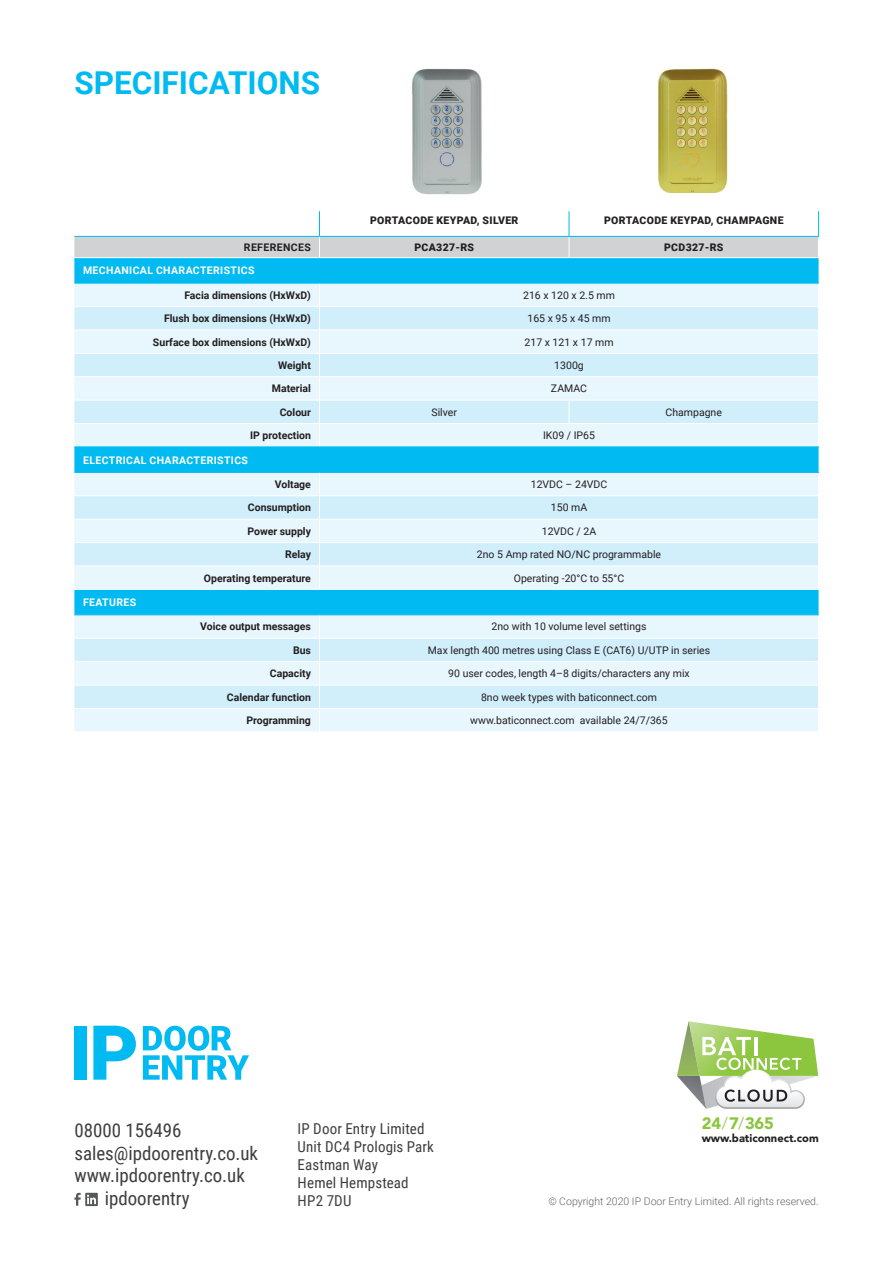
<style>
.page{position:relative;width:893px;height:1263px;background:#fff}
.page>*{position:absolute;margin:0;border:0;box-sizing:border-box;transform-origin:0 0}
.t1{font:700 31.5px "Roboto";color:#00baf1}
.t2{font:18.9px "Roboto Condensed";color:#3e3e3f}
.t3{font:900 16.5px "Avenir LT Std";color:#8bc63e}
.t4{font:15px/18px "Roboto Condensed";letter-spacing:.01em;color:#3e3e3f}
.t5{font:900 11.1px "Avenir LT Std";color:#231f20}
.t6{font:10.5px "Roboto";color:#231f20}
.t7{font:700 10.5px "Roboto";color:#231f20}
.t8{font:900 10.5px "Roboto";letter-spacing:.035em;color:#231f20}
.t9{font:700 10.5px "Roboto";letter-spacing:.035em;color:#fff}
.t10{font:300 10.5px "Roboto";color:#636366}
.t11{font:700 10.5px "Roboto";letter-spacing:.035em;color:#231f20}
.s1{font-weight:300}
</style>
<div class="page">
<div style="left:74px;top:258px;width:745px;height:25px;background:#00baf1"></div>
<div style="left:74px;top:284px;width:744px;height:447px;background:#e8f6fd"></div>
<svg style="left:74px;top:307px;width:745px;height:401px;background:#c1ebfa"></svg>
<hr style="left:74px;top:306px;width:245px;height:1px;background:#fff">
<hr style="left:319px;top:306px;width:250px;height:1px;background:#fff">
<hr style="left:569px;top:306px;width:250px;height:1px;background:#fff">
<hr style="left:74px;top:330px;width:245px;height:1px;background:#fff">
<hr style="left:319px;top:330px;width:250px;height:1px;background:#fff">
<hr style="left:569px;top:330px;width:250px;height:1px;background:#fff">
<hr style="left:74px;top:353px;width:245px;height:1px;background:#fff">
<hr style="left:319px;top:353px;width:250px;height:1px;background:#fff">
<hr style="left:569px;top:353px;width:250px;height:1px;background:#fff">
<hr style="left:74px;top:376px;width:245px;height:1px;background:#fff">
<hr style="left:319px;top:376px;width:250px;height:1px;background:#fff">
<hr style="left:569px;top:376px;width:250px;height:1px;background:#fff">
<hr style="left:74px;top:400px;width:245px;height:1px;background:#fff">
<hr style="left:319px;top:400px;width:250px;height:1px;background:#fff">
<hr style="left:569px;top:400px;width:250px;height:1px;background:#fff">
<svg style="left:569px;top:400px;width:1px;height:23px"></svg>
<hr style="left:74px;top:423px;width:245px;height:1px;background:#fff">
<hr style="left:319px;top:423px;width:250px;height:1px;background:#fff">
<svg style="left:319px;top:284px;width:1px;height:162px"></svg>
<hr style="left:569px;top:423px;width:250px;height:1px;background:#fff">
<svg style="left:818px;top:307px;width:1px;height:139px"></svg>
<hr style="left:74px;top:495px;width:245px;height:1px;background:#fff">
<hr style="left:319px;top:495px;width:250px;height:1px;background:#fff">
<hr style="left:569px;top:495px;width:250px;height:1px;background:#fff">
<hr style="left:74px;top:519px;width:245px;height:1px;background:#fff">
<hr style="left:319px;top:519px;width:250px;height:1px;background:#fff">
<hr style="left:569px;top:519px;width:250px;height:1px;background:#fff">
<hr style="left:74px;top:566px;width:245px;height:1px;background:#fff">
<hr style="left:319px;top:566px;width:250px;height:1px;background:#fff">
<svg style="left:319px;top:473px;width:1px;height:116px"></svg>
<hr style="left:569px;top:566px;width:250px;height:1px;background:#fff">
<svg style="left:818px;top:473px;width:1px;height:116px"></svg>
<hr style="left:74px;top:638px;width:245px;height:1px;background:#fff">
<hr style="left:319px;top:638px;width:250px;height:1px;background:#fff">
<hr style="left:569px;top:638px;width:250px;height:1px;background:#fff">
<hr style="left:74px;top:661px;width:245px;height:1px;background:#fff">
<hr style="left:319px;top:661px;width:250px;height:1px;background:#fff">
<hr style="left:569px;top:661px;width:250px;height:1px;background:#fff">
<hr style="left:74px;top:685px;width:245px;height:1px;background:#fff">
<hr style="left:319px;top:685px;width:250px;height:1px;background:#fff">
<hr style="left:569px;top:685px;width:250px;height:1px;background:#fff">
<hr style="left:74px;top:708px;width:245px;height:1px;background:#fff">
<hr style="left:319px;top:708px;width:250px;height:1px;background:#fff">
<svg style="left:319px;top:615px;width:1px;height:116px"></svg>
<hr style="left:569px;top:708px;width:250px;height:1px;background:#fff">
<svg style="left:818px;top:615px;width:1px;height:93px"></svg>
<svg style="left:74px;top:211px;width:745px;height:46px"></svg>
<hr style="left:74px;top:236px;width:245px;height:1px;background:#00baf1">
<hr style="left:319px;top:236px;width:250px;height:1px;background:#00baf1">
<hr style="left:569px;top:236px;width:250px;height:1px;background:#00baf1">
<hr style="left:74px;top:283px;width:245px;height:1px;background:#00baf1">
<hr style="left:319px;top:283px;width:250px;height:1px;background:#00baf1">
<hr style="left:569px;top:283px;width:250px;height:1px;background:#00baf1">
<hr style="left:74px;top:446px;width:245px;height:1px;background:#00baf1">
<hr style="left:319px;top:446px;width:250px;height:1px;background:#00baf1">
<hr style="left:569px;top:446px;width:250px;height:1px;background:#00baf1">
<hr style="left:74px;top:472px;width:245px;height:1px;background:#00baf1">
<hr style="left:319px;top:472px;width:250px;height:1px;background:#00baf1">
<hr style="left:569px;top:472px;width:250px;height:1px;background:#00baf1">
<hr style="left:74px;top:614px;width:245px;height:1px;background:#00baf1">
<hr style="left:319px;top:614px;width:250px;height:1px;background:#00baf1">
<hr style="left:569px;top:614px;width:250px;height:1px;background:#00baf1">
<hr style="left:74px;top:542px;width:245px;height:1px;background:#fff">
<hr style="left:319px;top:542px;width:250px;height:1px;background:#fff">
<hr style="left:569px;top:542px;width:250px;height:1px;background:#fff">
<hr style="left:74px;top:589px;width:245px;height:1px;background:#fff">
<hr style="left:319px;top:589px;width:250px;height:1px;background:#fff">
<hr style="left:569px;top:589px;width:250px;height:1px;background:#fff">
<img style="left:412px;top:69px;width:70px;height:126px">
<img style="left:658px;top:69px;width:69px;height:124px">
<svg style="left:677px;top:1021px;width:141px;height:88px"></svg>
<svg style="left:74px;top:1193px;width:24px;height:13px"></svg>
<div style="left:74px;top:1026px;width:13px;height:54px;background:#00baf1"></div>
<svg style="left:93px;top:1026px;width:43px;height:54px"></svg>
<svg style="left:143px;top:1026px;width:106px;height:54px"></svg>
<h1 class="t1" style="left:74px;top:61px;width:247px">SPECIFICATIONS</h1>
<p class="t8" style="left:370px;top:213px;width:150px">PORTACODE KEYPAD, SILVER</p>
<p class="t8" style="left:604px;top:213px;width:181px">PORTACODE KEYPAD, CHAMPAGNE</p>
<p class="t11" style="left:244px;top:240px;width:68px">REFERENCES</p>
<p class="t8" style="left:414px;top:240px;width:61px">PCA327-RS</p>
<p class="t8" style="left:664px;top:240px;width:61px">PCD327-RS</p>
<p class="t9" style="left:83px;top:263px;width:173px">MECHANICAL CHARACTERISTICS</p>
<p class="t7" style="left:184px;top:288px;width:128px">Facia dimensions (HxWxD)</p>
<p class="t6" style="left:523px;top:288px;width:93px">216 x 120 x 2.5 mm</p>
<p class="t7" style="left:164px;top:311px;width:148px">Flush box dimensions (HxWxD)</p>
<p class="t6" style="left:527px;top:311px;width:85px">165 x 95 x 45 mm</p>
<p class="t7" style="left:153px;top:334px;width:159px">Surface box dimensions (HxWxD)</p>
<p class="t6" style="left:524px;top:334px;width:91px">217 x 121 x 17 mm</p>
<p class="t7" style="left:278px;top:358px;width:34px">Weight</p>
<p class="t6" style="left:554px;top:358px;width:31px">1300g</p>
<p class="t7" style="left:272px;top:381px;width:41px">Material</p>
<p class="t6" style="left:551px;top:381px;width:38px">ZAMAC</p>
<p class="t7" style="left:280px;top:405px;width:33px">Colour</p>
<p class="t6" style="left:431px;top:405px;width:27px">Silver</p>
<p class="t6" style="left:666px;top:405px;width:58px">Champagne</p>
<p class="t7" style="left:250px;top:428px;width:62px">IP protection</p>
<p class="t6" style="left:543px;top:428px;width:54px">IK09 / IP65</p>
<p class="t9" style="left:83px;top:452px;width:166px">ELECTRICAL CHARACTERISTICS</p>
<p class="t7" style="left:275px;top:477px;width:38px">Voltage</p>
<p class="t6" style="left:531px;top:477px;width:78px">12VDC – 24VDC</p>
<p class="t7" style="left:248px;top:500px;width:65px">Consumption</p>
<p class="t6" style="left:551px;top:500px;width:38px">150 mA</p>
<p class="t7" style="left:247px;top:524px;width:65px">Power supply</p>
<p class="t6" style="left:542px;top:524px;width:56px">12VDC / 2A</p>
<p class="t7" style="left:285px;top:547px;width:27px">Relay</p>
<p class="t6" style="left:477px;top:547px;width:186px">2no 5 Amp rated NO/NC programmable</p>
<p class="t7" style="left:204px;top:570px;width:109px">Operating temperature</p>
<p class="t6" style="left:514px;top:570px;width:112px">Operating -20°C to 55°C</p>
<p class="t9" style="left:83px;top:595px;width:55px">FEATURES</p>
<p class="t7" style="left:200px;top:619px;width:112px">Voice output messages</p>
<p class="t6" style="left:492px;top:619px;width:156px">2no with 10 volume level settings</p>
<p class="t7" style="left:293px;top:643px;width:19px">Bus</p>
<p class="t6" style="left:428px;top:643px;width:284px">Max length 400 metres using Class E (CAT6) U/UTP in series</p>
<p class="t7" style="left:270px;top:666px;width:43px">Capacity</p>
<p class="t6" style="left:448px;top:666px;width:243px">90 user codes, length 4–8 digits/characters any mix</p>
<p class="t7" style="left:227px;top:689px;width:85px">Calendar function</p>
<p class="t6" style="left:481px;top:689px;width:177px">8no week types with baticonnect.com</p>
<p class="t7" style="left:246px;top:713px;width:66px">Programming</p>
<p class="t6" style="left:470px;top:713px;width:199px">www.baticonnect.com available 24/7/365</p>
<h2 class="t2" style="left:74px;top:1117px;width:109px">08000 156496</h2>
<h2 class="t2" style="left:74px;top:1139px;width:185px">sales@ipdoorentry.co.uk</h2>
<h2 class="t2" style="left:74px;top:1162px;width:172px">www.ipdoorentry.co.uk</h2>
<h2 class="t2" style="left:105px;top:1185px;width:86px">ipdoorentry</h2>
<h3 class="t4" style="left:298px;top:1119px;width:138px">IP Door Entry Limited<br>Unit DC4 Prologis Park<br>Eastman Way<br>Hemel Hempstead<br>HP2 7DU</h3>
<h3 class="t3" style="left:702px;top:1113px;width:74px">24<span class="s1">/</span>7<span class="s1">/</span>365</h3>
<p class="t5" style="left:702px;top:1132px;width:119px">www.baticonnect.com</p>
<p class="t10" style="left:548px;top:1194px;width:272px">© Copyright 2020 IP Door Entry Limited. All rights reserved.</p>
</div>
